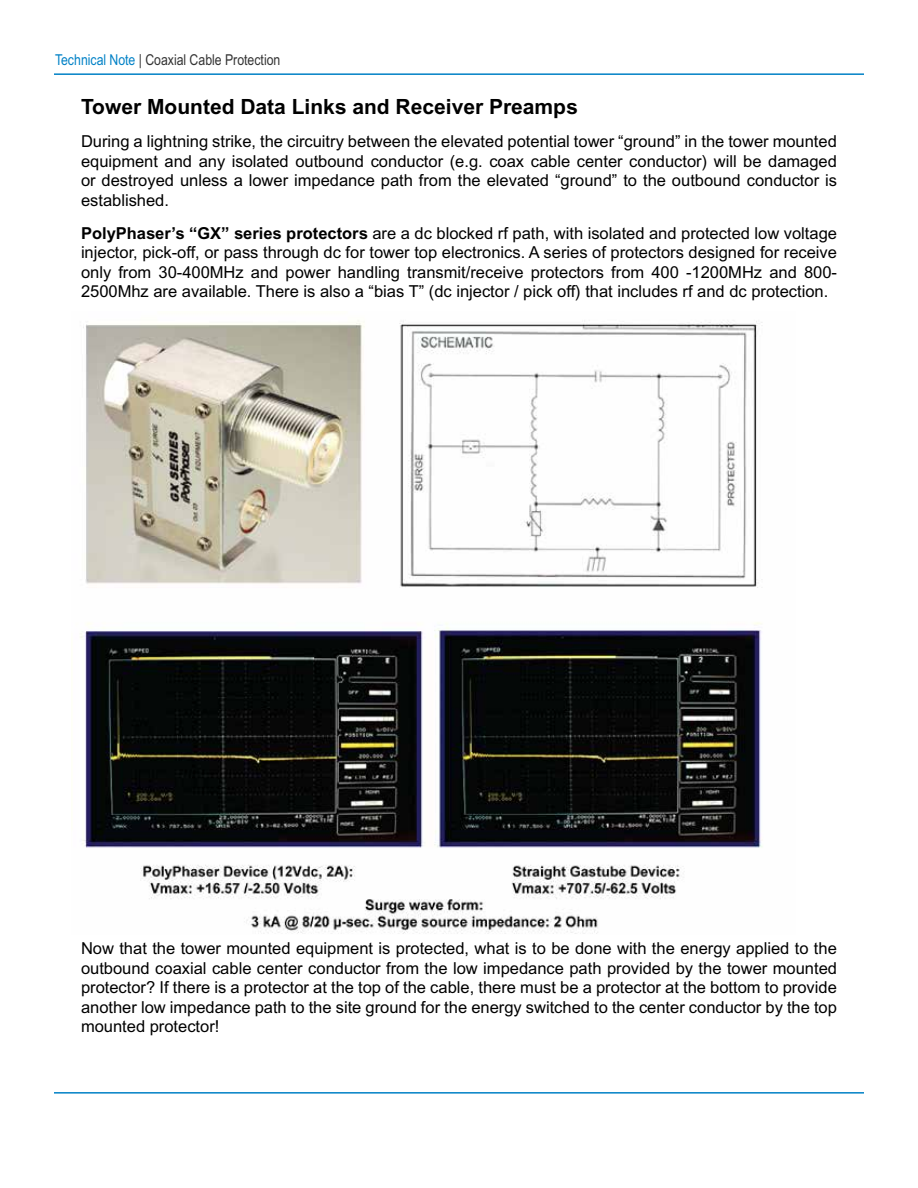
<style>
.page{position:relative;width:918px;height:1188px;background:#fff}
.page>*{position:absolute;margin:0;border:0;box-sizing:border-box;transform-origin:0 0}
.t1{font:700 21px "Arial MT Std";color:#000}
.t2{font:16.5px/19.5px "Arial MT Std";color:#000;text-align:justify}
.t3{font:15px "Arial Narrow MT Std";color:#333}
.s1{color:#0081c6}
.s2{font-weight:700}
</style>
<div class="page">
<hr style="left:54px;top:1092px;width:810px;height:2px;background:#0081c6">
<hr style="left:54px;top:73px;width:810px;height:2px;background:#0081c6">
<img style="left:80px;top:320px;width:683px;height:614px">
<p class="t3" style="left:55px;top:51px;width:227px"><span class="s1">Technical Note</span> | Coaxial Cable Protection</p>
<p class="t1" style="left:81px;top:95px;width:498px">Tower Mounted Data Links and Receiver Preamps</p>
<p class="t2" style="left:81px;top:132px;width:758px">During a lightning strike, the circuitry between the elevated potential tower “ground” in the tower mounted equipment and any isolated outbound conductor (e.g. coax cable center conductor) will be damaged or destroyed unless a lower impedance path from the elevated “ground” to the outbound conductor is established.</p>
<p class="t2" style="left:81px;top:223px;width:758px"><span class="s2">PolyPhaser’s “GX” series protectors</span> are a dc blocked rf path, with isolated and protected low voltage injector, pick-off, or pass through dc for tower top electronics. A series of protectors designed for receive only from 30-400MHz and power handling transmit/receive protectors from 400 -1200MHz and 800- 2500Mhz are available. There is also a “bias T” (dc injector / pick off) that includes rf and dc protection.</p>
<p class="t2" style="left:81px;top:939px;width:758px">Now that the tower mounted equipment is protected, what is to be done with the energy applied to the outbound coaxial cable center conductor from the low impedance path provided by the tower mounted protector? If there is a protector at the top of the cable, there must be a protector at the bottom to provide another low impedance path to the site ground for the energy switched to the center conductor by the top mounted protector!</p>
</div>
